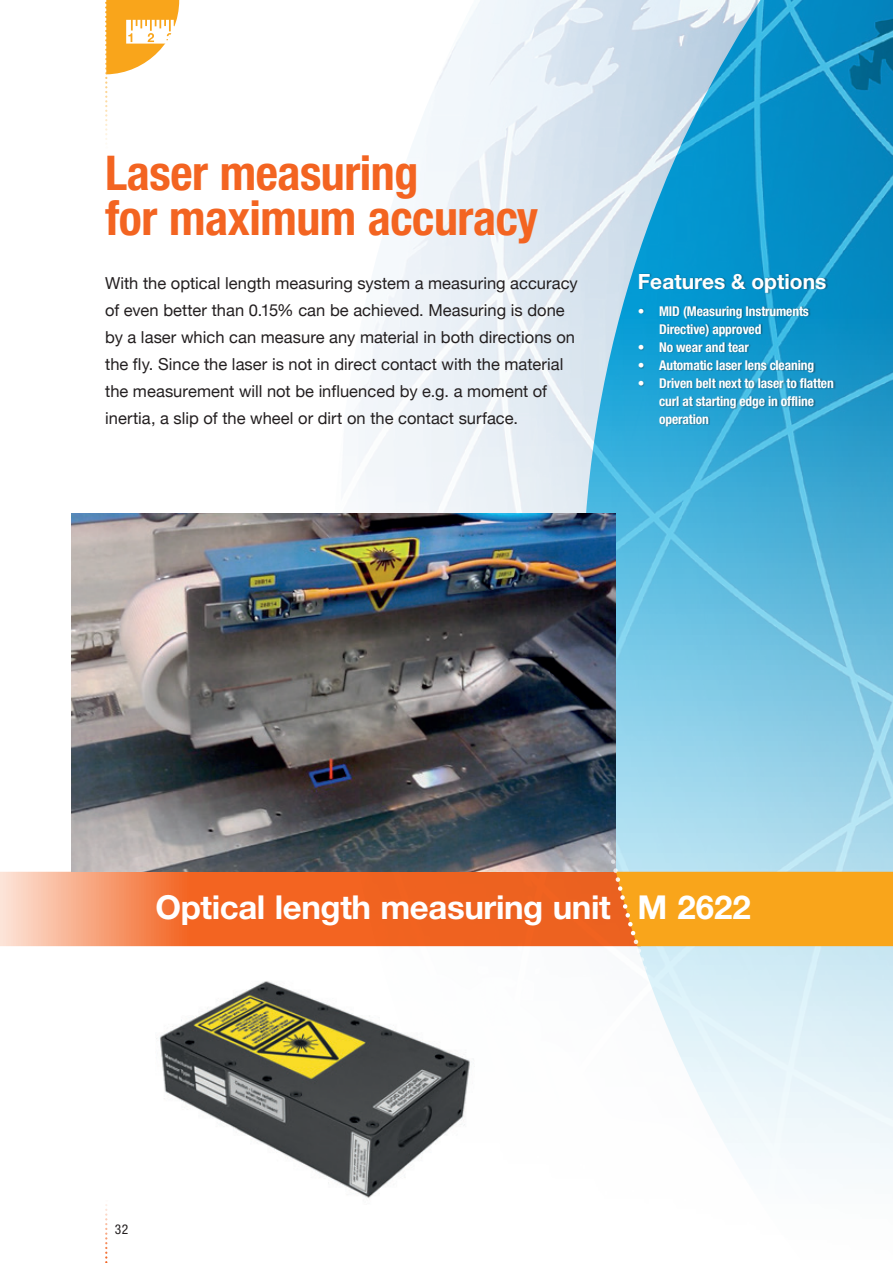
<style>
.page{position:relative;width:893px;height:1263px;background:#fff}
.page>*{position:absolute;margin:0;border:0;box-sizing:border-box;transform-origin:0 0}
.t1{font:700 condensed 48px/45px "Helvetica Neue";letter-spacing:-.01em;color:#f36421}
.t2{font:700 33px "Helvetica Neue";letter-spacing:-.01em;color:#fff}
.t3{font:700 21px "Helvetica Neue";color:#fff}
.t4{font:16.5px/27px "Helvetica Neue";color:#231f20}
.t5{font:700 condensed 13.5px/18px "Helvetica Neue";letter-spacing:-.01em;color:#fff}
.t6{font:condensed 13.5px "Helvetica Neue";color:#231f20}
.s1{font-weight:400}
</style>
<div class="page">
<img style="left:332px;top:0;width:561px;height:1169px">
<svg style="left:0;top:872px;width:604px;height:74px;background:#f2773d"></svg>
<svg style="left:105px;top:0;width:74px;height:144px"></svg>
<div style="left:639px;top:273px;width:196px;height:154px;background:#231f20;opacity:.4"></div>
<img style="left:156px;top:972px;width:319px;height:226px">
<img style="left:71px;top:514px;width:544px;height:358px">
<svg style="left:105px;top:1204px;width:2px;height:59px"></svg>
<svg style="left:604px;top:832px;width:289px;height:154px;background:#ddc38a"></svg>
<h1 class="t1" style="left:105px;top:149px;width:435px">Laser measuring<br>for maximum accuracy</h1>
<p class="t4" style="left:105px;top:270px;width:474px">With the optical length measuring system a measuring accuracy of even better than 0.15% can be achieved. Measuring is done by a laser which can measure any material in both directions on the fly. Since the laser is not in direct contact with the material the measurement will not be influenced by e.g. a moment of inertia, a slip of the wheel or dirt on the contact surface.</p>
<p class="t3" style="left:638px;top:268px;width:190px">Features &amp; options</p>
<p class="t5" style="left:659px;top:302px;width:151px;text-indent:-21px"><span class="s1">•</span> MID (Measuring Instruments<br>Directive) approved</p>
<p class="t5" style="left:638px;top:338px;width:113px">• No wear and tear</p>
<p class="t5" style="left:638px;top:356px;width:178px">• Automatic laser lens cleaning</p>
<p class="t5" style="left:659px;top:374px;width:176px;text-indent:-21px">• Driven belt next to laser to flatten curl at starting edge in offline operation</p>
<h2 class="t2" style="left:155px;top:886px;width:597px">Optical length measuring unit M 2622</h2>
<p class="t6" style="left:115px;top:1221px;width:15px">32</p>
</div>
